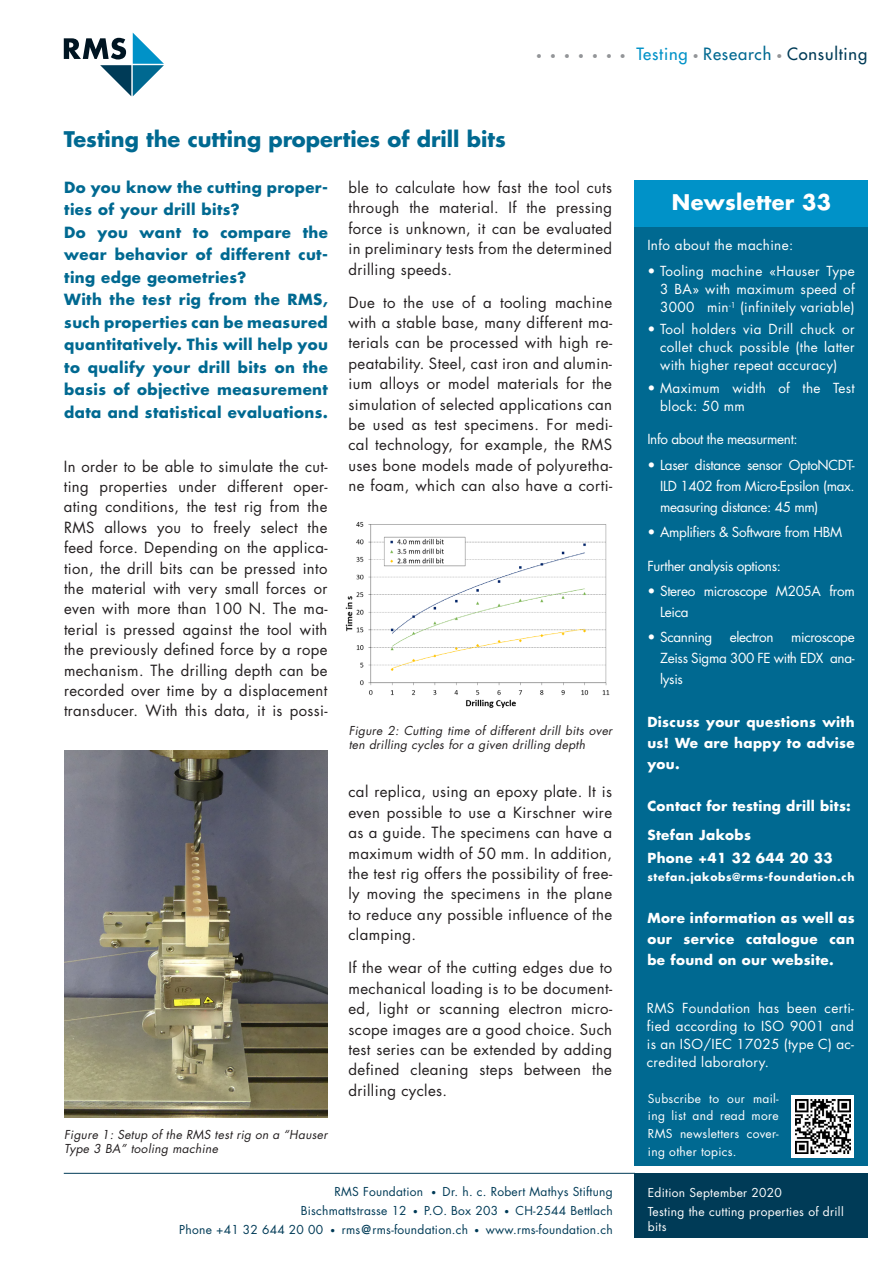
<style>
.page{position:relative;width:893px;height:1263px;background:#fff}
.page>*{position:absolute;margin:0;border:0;box-sizing:border-box;transform-origin:0 0}
.Titel{font:700 21px "Futura Std";color:#006991}
.Headline{font:700 21px "Futura Std";letter-spacing:.015em;color:#fff}
.t1{font:500 16.5px "Futura Std";letter-spacing:.05em;color:#003b57}
.t2{font:15px/20.4px "Futura Std";letter-spacing:.025em;color:#231f20;text-align:justify}
.Text{font:700 15px/22.5px "Futura Std";letter-spacing:.025em;color:#006991;text-align:justify}
.Text_Spalte_blau{font:13.5px/18px "Futura Std";letter-spacing:-.025em;color:#fff;text-align:justify}
.Text_Spalte_blau-2{font:700 13.5px/21px "Futura Std";letter-spacing:.025em;color:#fff;text-align:justify}
.Text_Spalte_blau-3{font:13.5px/18px "Futura Std";letter-spacing:.025em;color:#fff}
.t3{font:12px "Futura Std";letter-spacing:.02em;color:#003b57}
.t4{font:italic 12px/14.4px "Futura Std";letter-spacing:.025em;color:#231f20}
.Text_Spalte_blau-4{font:12px/15px "Futura Std";letter-spacing:.025em;color:#fff}
.Text_Spalte_blau-5{font:700 10.8px "Futura Std";letter-spacing:.06em;color:#fff}
.s1{font-weight:300;font-size:10.5px;color:#939598}
.s2{color:#0092c8}
.s3{color:#006991}
.s4{font-size:9px}
.s5{font-weight:800}
</style>
<div class="page">
<div style="left:634px;top:227px;width:233px;height:939px;background:#006991"></div>
<hr style="left:64px;top:1173px;width:571px;height:1px;background:#003b57">
<div style="left:634px;top:1173px;width:233px;height:65px;background:#003b57"></div>
<div style="left:634px;top:180px;width:233px;height:47px;background:#0092c8"></div>
<svg style="left:64px;top:33px;width:100px;height:63px"></svg>
<div style="left:791px;top:1095px;width:63px;height:62px;background:#fff"></div>
<img style="left:795px;top:1099px;width:55px;height:54px">
<img style="left:345px;top:521px;width:265px;height:187px">
<img style="left:64px;top:751px;width:263px;height:366px">
<p class="Titel" style="left:64px;top:126px;width:444px">Testing the cutting properties of drill bits</p>
<p class="t1" style="left:536px;top:43px;width:333px"><span class="s1">• • • • • • •</span> <span class="s2">Testing</span> <span class="s1">•</span> <span class="s3">Research</span> <span class="s1">•</span> Consulting</p>
<p class="Text" style="left:64px;top:176px;width:265px">Do you know the cutting proper&shy;ties of your drill bits?</p>
<p class="Text" style="left:64px;top:221px;width:265px">Do you want to compare the wear behavior of different cut&shy;ting edge geometries?</p>
<p class="Text" style="left:64px;top:288px;width:265px">With the test rig from the RMS, such properties can be measured quantitatively. This will help you to qualify your drill bits on the basis of objective measurement data and statistical evaluations.</p>
<p class="t2" style="left:64px;top:456px;width:265px">In order to be able to simulate the cut&shy;ting properties under different oper&shy;ating conditions, the test rig from the RMS allows you to freely select the feed force. Depending on the applica&shy;tion, the drill bits can be pressed into the material with very small forces or even with more than 100 N. The ma&shy;terial is pressed against the tool with the previously defined force by a rope mechanism. The drilling depth can be recorded over time by a displacement transducer. With this data, it is possi-</p>
<p class="t4" style="left:64px;top:1127px;width:265px">Figure 1: Setup of the RMS test rig on a “Hauser<br>Type 3 BA” tooling machine</p>
<p class="t2" style="left:348px;top:177px;width:265px">ble to calculate how fast the tool cuts through the material. If the pressing force is unknown, it can be evaluated in preliminary tests from the determined drilling speeds.</p>
<p class="t2" style="left:348px;top:292px;width:265px">Due to the use of a tooling machine with a stable base, many different ma&shy;terials can be processed with high re&shy;peatability. Steel, cast iron and alumin&shy;ium alloys or model materials for the simulation of selected applications can be used as test specimens. For medi&shy;cal technology, for example, the RMS uses bone models made of polyuretha&shy;ne foam, which can also have a corti-</p>
<p class="t4" style="left:349px;top:723px;width:265px">Figure 2: Cutting time of different drill bits over ten drilling cycles for a given drilling depth</p>
<p class="t2" style="left:348px;top:782px;width:265px">cal replica, using an epoxy plate. It is even possible to use a Kirschner wire as a guide. The specimens can have a maximum width of 50 mm. In addition, the test rig offers the possibility of free&shy;ly moving the specimens in the plane to reduce any possible influence of the clamping.</p>
<p class="t2" style="left:348px;top:958px;width:265px">If the wear of the cutting edges due to mechanical loading is to be document&shy;ed, light or scanning electron micro&shy;scope images are a good choice. Such test series can be extended by adding defined cleaning steps between the drilling cycles.</p>
<p class="t3" style="left:334px;top:1184px;width:280px">RMS Foundation <span class="s4">•</span> Dr. h. c. Robert Mathys Stiftung</p>
<p class="t3" style="left:301px;top:1203px;width:313px">Bischmattstrasse 12 <span class="s4">•</span> P.O. Box 203 <span class="s4">•</span> CH-2544 Bettlach</p>
<p class="t3" style="left:179px;top:1221px;width:435px">Phone +41 32 644 20 00 <span class="s4">•</span> rms<span class="s5">@</span>rms-foundation.ch <span class="s4">•</span> www.rms-foundation.ch</p>
<p class="Headline" style="left:672px;top:189px;width:161px">Newsletter 33</p>
<p class="Text_Spalte_blau-3" style="left:647px;top:236px;width:147px">Info about the machine:</p>
<p class="Text_Spalte_blau" style="left:660px;top:262px;width:196px;text-indent:-13px">• Tooling machine «Hauser Type 3 BA» with maximum speed of 3000 min<sup>-1</sup> (infinitely variable)</p>
<p class="Text_Spalte_blau" style="left:660px;top:321px;width:196px;text-indent:-13px">• Tool holders via Drill chuck or collet chuck possible (the latter with higher repeat accuracy)</p>
<p class="Text_Spalte_blau-3" style="left:660px;top:379px;width:196px;text-indent:-13px">• Maximum width of the Test block: 50 mm</p>
<p class="Text_Spalte_blau" style="left:647px;top:431px;width:152px">Info about the measurment:</p>
<p class="Text_Spalte_blau" style="left:660px;top:454px;width:196px;line-height:21px;text-indent:-13px">• Laser distance sensor OptoNCDT-ILD 1402 from Micro-Epsilon (max. measuring distance: 45 mm)</p>
<p class="Text_Spalte_blau" style="left:647px;top:523px;width:196px">• Amplifiers &amp; Software from HBM</p>
<p class="Text_Spalte_blau" style="left:647px;top:557px;width:135px">Further analysis options:</p>
<p class="Text_Spalte_blau" style="left:660px;top:581px;width:196px;line-height:21px;text-indent:-13px">• Stereo microscope M205A from<br>Leica</p>
<p class="Text_Spalte_blau" style="left:647px;top:628px;width:66px">• Scanning</p>
<p class="Text_Spalte_blau" style="left:730px;top:628px;width:45px">electron</p>
<p class="Text_Spalte_blau" style="left:660px;top:627px;width:196px;line-height:21px;text-indent:131px">microscope Zeiss Sigma 300 FE with EDX ana&shy;lysis</p>
<p class="Text_Spalte_blau-2" style="left:647px;top:711px;width:209px">Discuss your questions with us! We are happy to advise you.</p>
<p class="Text_Spalte_blau-2" style="left:647px;top:795px;width:205px">Contact for testing drill bits:</p>
<p class="Text_Spalte_blau-2" style="left:647px;top:824px;width:105px">Stefan Jakobs</p>
<p class="Text_Spalte_blau-2" style="left:647px;top:847px;width:187px">Phone +41 32 644 20 33</p>
<p class="Text_Spalte_blau-5" style="left:647px;top:869px;width:209px">stefan.jakobs@rms-foundation.ch</p>
<p class="Text_Spalte_blau-2" style="left:647px;top:907px;width:209px">More information as well as our service catalogue can be found on our website.</p>
<p class="Text_Spalte_blau" style="left:647px;top:999px;width:209px">RMS Foundation has been certi&shy;fied according to ISO 9001 and is an ISO/IEC 17025 (type C) ac&shy;credited laboratory.</p>
<p class="Text_Spalte_blau-4" style="left:648px;top:1090px;width:132px;line-height:16.5px">Subscribe to our mail&shy;ing list and read more</p>
<p class="Text_Spalte_blau-4" style="left:648px;top:1124px;width:132px;line-height:18px">RMS newsletters cover&shy;ing other topics.</p>
<p class="Text_Spalte_blau-4" style="left:648px;top:1185px;width:136px">Edition September 2020</p>
<p class="Text_Spalte_blau-4" style="left:648px;top:1204px;width:197px">Testing the cutting properties of drill bits</p>
</div>
